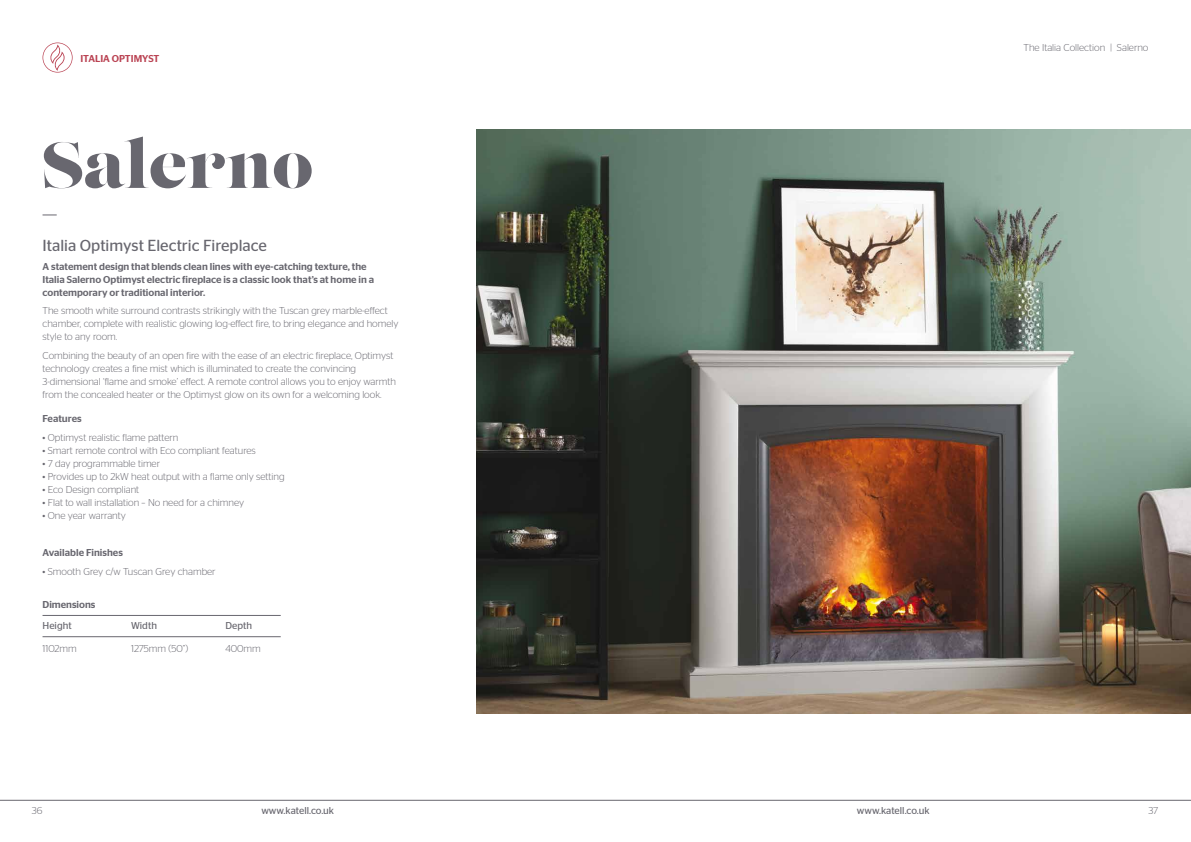
<style>
.page{position:relative;width:1191px;height:842px;background:#fff}
.page>*{position:absolute;margin:0;border:0;box-sizing:border-box;transform-origin:0 0}
.t1{font:65px "Lust Display";color:#68676f}
.t2{font:16px "Stag Sans";color:#68676f}
.t3{font:300 10px/13px "Stag Sans";color:#68676f}
.t4{font:500 10px/13px "Stag Sans";color:#68676f}
.t5{font:10px "Stag Sans";color:#68676f}
.t6{font:500 10px "Stag Sans";color:#ba4353}
</style>
<div class="page">
<hr style="left:0;top:800px;width:1191px;height:1px;background:#68676f">
<img style="left:476px;top:129px;width:715px;height:585px">
<hr style="left:43px;top:615px;width:238px;height:1px;background:#68676f">
<hr style="left:43px;top:636px;width:238px;height:1px;background:#68676f">
<svg style="left:43px;top:214px;width:14px;height:1px"></svg>
<svg style="left:43px;top:43px;width:30px;height:30px"></svg>
<p class="t6" style="left:80px;top:53px;width:80px">ITALIA OPTIMYST</p>
<h1 class="t1" style="left:43px;top:125px;width:272px">Salerno</h1>
<h2 class="t2" style="left:43px;top:236px;width:226px">Italia Optimyst Electric Fireplace</h2>
<p class="t4" style="left:43px;top:260px;width:333px">A statement design that blends clean lines with eye-catching texture, the<br>Italia Salerno Optimyst electric fireplace is a classic look that’s at home in a contemporary or traditional interior.</p>
<p class="t3" style="left:43px;top:304px;width:357px">The smooth white surround contrasts strikingly with the Tuscan grey marble-effect chamber, complete with realistic glowing log-effect fire, to bring elegance and homely style to any room.</p>
<p class="t3" style="left:43px;top:349px;width:355px">Combining the beauty of an open fire with the ease of an electric fireplace, Optimyst technology creates a fine mist which is illuminated to create the convincing 3-dimensional ‘flame and smoke’ effect. A remote control allows you to enjoy warmth from the concealed heater or the Optimyst glow on its own for a welcoming look.</p>
<p class="t4" style="left:43px;top:412px;width:41px">Features</p>
<p class="t3" style="left:43px;top:431px;width:137px">• Optimyst realistic flame pattern</p>
<p class="t3" style="left:43px;top:444px;width:215px">• Smart remote control with Eco compliant features</p>
<p class="t3" style="left:43px;top:457px;width:119px">• 7 day programmable timer</p>
<p class="t3" style="left:43px;top:470px;width:243px">• Provides up to 2kW heat output with a flame only setting</p>
<p class="t3" style="left:43px;top:483px;width:98px">• Eco Design compliant</p>
<p class="t3" style="left:43px;top:496px;width:203px">• Flat to wall installation – No need for a chimney</p>
<p class="t3" style="left:43px;top:509px;width:85px">• One year warranty</p>
<p class="t4" style="left:43px;top:546px;width:82px">Available Finishes</p>
<p class="t3" style="left:43px;top:565px;width:175px">• Smooth Grey c/w Tuscan Grey chamber</p>
<p class="t4" style="left:43px;top:598px;width:54px">Dimensions</p>
<p class="t5" style="left:43px;top:620px;width:31px">Height</p>
<p class="t5" style="left:131px;top:620px;width:27px">Width</p>
<p class="t5" style="left:225px;top:620px;width:28px">Depth</p>
<p class="t3" style="left:43px;top:641px;width:36px">1102mm</p>
<p class="t3" style="left:131px;top:641px;width:58px">1275mm (50”)</p>
<p class="t3" style="left:225px;top:641px;width:37px">400mm</p>
<p class="t3" style="left:1023px;top:40px;width:126px">The Italia Collection | Salerno</p>
<p class="t3" style="left:32px;top:803px;width:12px">36</p>
<p class="t5" style="left:261px;top:804px;width:74px">www.katell.co.uk</p>
<p class="t5" style="left:857px;top:804px;width:74px">www.katell.co.uk</p>
<p class="t3" style="left:1148px;top:803px;width:11px">37</p>
</div>
